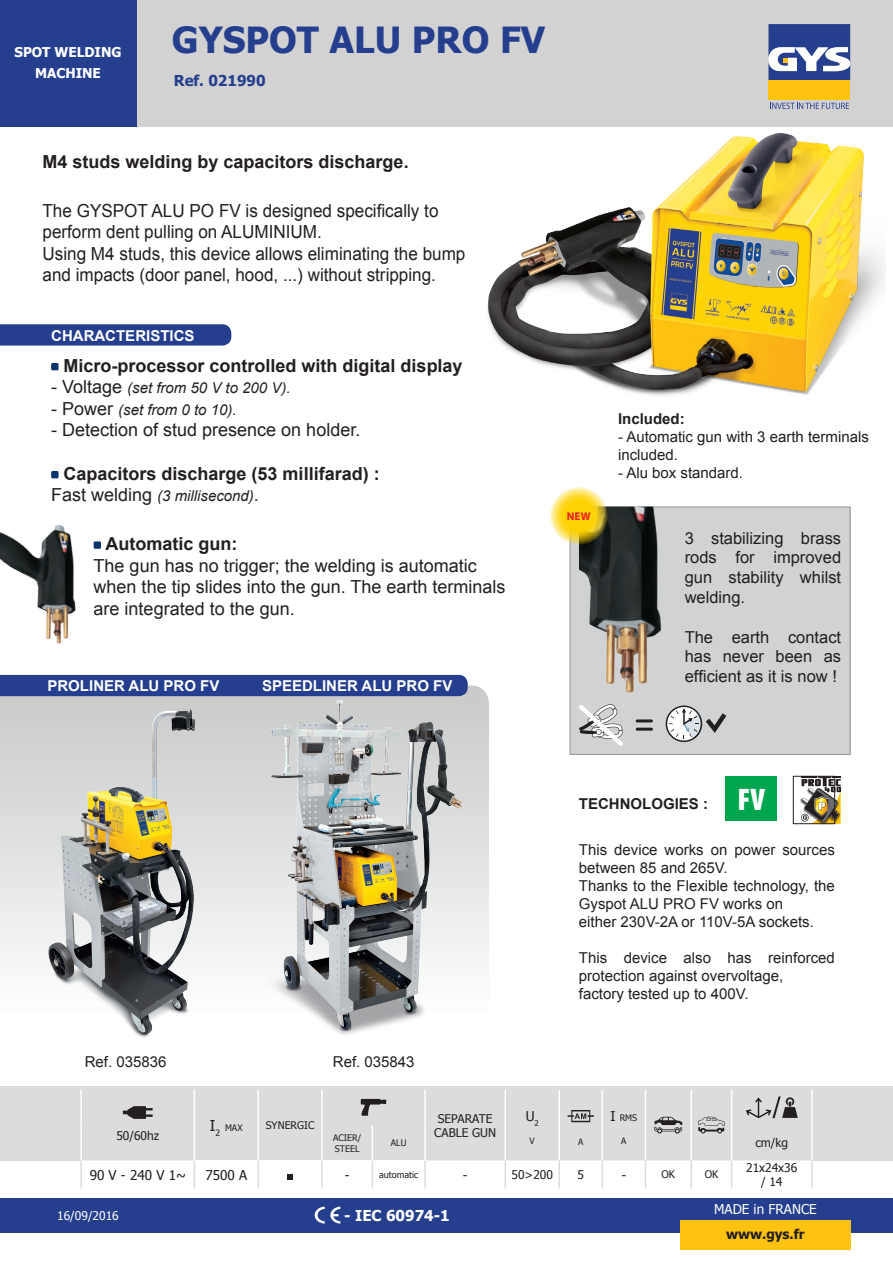
<style>
.page{position:relative;width:893px;height:1263px;background:#fff}
.page>*{position:absolute;margin:0;border:0;box-sizing:border-box;transform-origin:0 0}
.t1{font:700 36px "Tahoma";color:#253f8e}
.SiglesTechnologies-M{font:900 condensed 31.35px "Myriad Pro";color:#fff}
.t2{font:18px/21.6px "Arial";color:#231f20;scale:.95 1}
.t3{font:18px "Arial";color:#231f20}
.t4{font:700 18px "Arial";color:#231f20}
.t5{font:16.5px/19.8px "Arial";color:#231f20;text-align:justify}
.t6{font:15px/18px "Arial";color:#231f20}
.t7{font:italic 15px "Arial";color:#231f20}
.t8{font:700 15px "Arial";color:#fff}
.t9{font:700 15px "Arial";color:#231f20}
.t10{font:700 15px "Tahoma";color:#fff}
.t11{font:700 15px "Tahoma";color:#253f8e}
.t12{font:15px "Tahoma";color:#231f20}
.t13{font:13.5px "Tahoma";color:#231f20}
.t14{font:700 13.5px "Tahoma";color:#fff}
.t15{font:13.5px "Tahoma";color:#fff}
.t16{font:700 13.5px "Tahoma";color:#231f20}
.t17{font:12px "Tahoma";color:#231f20}
.t18{font:12px "Tahoma";color:#fff}
.t19{font:700 11.1px "Myriad Pro";color:#ee1d23}
.t20{font:10.5px "Tahoma";color:#231f20}
.t21{font:9px/10.8px "Tahoma";color:#231f20}
.t22{font:8.7px "Tahoma";color:#231f20}
.s1{font-style:normal;font-size:18px}
.s2{font-size:13.5px}
</style>
<div class="page">
<div style="left:137px;top:0;width:756px;height:127px;background:#d2d2d2"></div>
<div style="left:0;top:1198px;width:893px;height:34px;background:#253f8e"></div>
<div style="left:768px;top:81px;width:82px;height:19px;background:#fec210"></div>
<svg style="left:768px;top:24px;width:82px;height:57px"></svg>
<svg style="left:770px;top:103px;width:79px;height:6px"></svg>
<div style="left:0;top:0;width:137px;height:127px;background:#253f8e"></div>
<div style="left:680px;top:1220px;width:170px;height:30px;background:#fec210"></div>
<svg style="left:315px;top:1206px;width:25px;height:17px"></svg>
<div style="left:0;top:1085px;width:893px;height:75px;background:#dcdcdc"></div>
<svg style="left:0;top:685px;width:489px;height:277px"></svg>
<img style="left:487px;top:133px;width:398px;height:263px">
<img style="left:0;top:524px;width:76px;height:120px">
<img style="left:800px;top:799px;width:41px;height:26px">
<svg style="left:801px;top:776px;width:40px;height:47px"></svg>
<div style="left:793px;top:776px;width:42px;height:48px;border:1px solid #231f20"></div>
<hr style="left:194px;top:1090px;width:1px;height:35px;background:#fff">
<hr style="left:257px;top:1090px;width:2px;height:35px;background:#fff">
<hr style="left:321px;top:1090px;width:2px;height:35px;background:#fff">
<hr style="left:424px;top:1090px;width:2px;height:35px;background:#fff">
<hr style="left:504px;top:1090px;width:2px;height:35px;background:#fff">
<hr style="left:558px;top:1090px;width:2px;height:35px;background:#fff">
<hr style="left:601px;top:1090px;width:2px;height:35px;background:#fff">
<hr style="left:645px;top:1090px;width:1px;height:35px;background:#fff">
<hr style="left:690px;top:1090px;width:2px;height:35px;background:#fff">
<hr style="left:731px;top:1090px;width:1px;height:35px;background:#fff">
<hr style="left:811px;top:1090px;width:2px;height:35px;background:#fff">
<hr style="left:194px;top:1125px;width:1px;height:35px;background:#fff">
<hr style="left:257px;top:1125px;width:2px;height:35px;background:#fff">
<hr style="left:321px;top:1125px;width:2px;height:35px;background:#fff">
<hr style="left:372px;top:1125px;width:1px;height:35px;background:#fff">
<hr style="left:424px;top:1125px;width:2px;height:35px;background:#fff">
<hr style="left:504px;top:1125px;width:2px;height:35px;background:#fff">
<hr style="left:558px;top:1125px;width:2px;height:35px;background:#fff">
<hr style="left:601px;top:1125px;width:2px;height:35px;background:#fff">
<hr style="left:645px;top:1125px;width:1px;height:35px;background:#fff">
<hr style="left:690px;top:1125px;width:2px;height:35px;background:#fff">
<hr style="left:731px;top:1125px;width:1px;height:35px;background:#fff">
<hr style="left:811px;top:1125px;width:2px;height:35px;background:#fff">
<hr style="left:80px;top:1090px;width:2px;height:35px;background:#fff">
<hr style="left:80px;top:1125px;width:2px;height:35px;background:#fff">
<hr style="left:80px;top:1160px;width:2px;height:28px;background:#dcdcdc">
<hr style="left:811px;top:1160px;width:2px;height:28px;background:#dcdcdc">
<svg style="left:123px;top:1106px;width:30px;height:13px"></svg>
<svg style="left:361px;top:1099px;width:25px;height:17px"></svg>
<svg style="left:568px;top:1110px;width:26px;height:12px"></svg>
<svg style="left:654px;top:1116px;width:28px;height:17px"></svg>
<svg style="left:698px;top:1117px;width:27px;height:16px"></svg>
<svg style="left:746px;top:1096px;width:52px;height:22px"></svg>
<svg style="left:81px;top:1160px;width:731px;height:28px"></svg>
<div style="left:0;top:675px;width:468px;height:21px;background:#253f8e"></div>
<div style="left:570px;top:507px;width:280px;height:247px;background:#d1d2d4"></div>
<div style="left:570px;top:507px;width:280px;height:248px;border:1px solid #939598"></div>
<svg style="left:579px;top:704px;width:44px;height:42px"></svg>
<hr style="left:636px;top:719px;width:17px;height:3px;background:#231f20;border-radius:2px">
<hr style="left:636px;top:728px;width:17px;height:3px;background:#231f20;border-radius:2px">
<svg style="left:666px;top:705px;width:60px;height:37px"></svg>
<img style="left:579px;top:507px;width:96px;height:186px">
<div style="left:725px;top:776px;width:52px;height:45px;background:#00a54f"></div>
<img style="left:26px;top:697px;width:195px;height:341px">
<img style="left:261px;top:699px;width:207px;height:336px">
<svg style="left:0;top:324px;width:231px;height:22px"></svg>
<div style="left:51px;top:363px;width:8px;height:7px;background:#083371;border-radius:2px"></div>
<div style="left:51px;top:471px;width:8px;height:7px;background:#083371;border-radius:2px"></div>
<div style="left:94px;top:541px;width:7px;height:8px;background:#083371;border-radius:2px"></div>
<svg style="left:550px;top:487px;width:58px;height:58px"></svg>
<p class="t14" style="left:14px;top:43px;width:109px">SPOT WELDING</p>
<p class="t14" style="left:35px;top:64px;width:67px">MACHINE</p>
<p class="t1" style="left:172px;top:15px;width:375px">GYSPOT ALU PRO FV</p>
<p class="t11" style="left:174px;top:70px;width:93px">Ref. 021990</p>
<p class="t4" style="left:43px;top:150px;width:368px">M4 studs welding by capacitors discharge.</p>
<p class="t2" style="left:43px;top:200px;width:418px">The GYSPOT ALU PO FV is designed specifically to perform dent pulling on ALUMINIUM.</p>
<p class="t2" style="left:43px;top:243px;width:447px">Using M4 studs, this device allows eliminating the bump and impacts (door panel, hood, ...) without stripping.</p>
<p class="t8" style="left:51px;top:325px;width:145px">CHARACTERISTICS</p>
<p class="t4" style="left:64px;top:353px;width:401px">Micro-processor controlled with digital display</p>
<p class="t7" style="left:51px;top:378px;width:241px"><span class="s1">- Voltage</span> (set from 50 V to 200 V).</p>
<p class="t7" style="left:51px;top:400px;width:187px"><span class="s1">- Power</span> (set from 0 to 10).</p>
<p class="t3" style="left:51px;top:418px;width:311px">- Detection of stud presence on holder.</p>
<p class="t4" style="left:64px;top:461px;width:318px">Capacitors discharge (53 millifarad) :</p>
<p class="t7" style="left:51px;top:486px;width:209px"><span class="s1">Fast welding</span> (3 millisecond)<span class="s1">.</span></p>
<p class="t4" style="left:105px;top:532px;width:133px">Automatic gun:</p>
<p class="t3" style="left:94px;top:553px;width:385px">The gun has no trigger; the welding is automatic</p>
<p class="t3" style="left:94px;top:575px;width:413px">when the tip slides into the gun. The earth terminals</p>
<p class="t3" style="left:94px;top:597px;width:203px">are integrated to the gun.</p>
<p class="t8" style="left:47px;top:676px;width:173px">PROLINER ALU PRO FV</p>
<p class="t8" style="left:262px;top:676px;width:192px">SPEEDLINER ALU PRO FV</p>
<p class="t6" style="left:85px;top:1053px;width:83px">Ref. 035836</p>
<p class="t6" style="left:333px;top:1053px;width:83px">Ref. 035843</p>
<p class="t19" style="left:567px;top:509px;width:25px">NEW</p>
<p class="t9" style="left:618px;top:408px;width:68px">Included:</p>
<p class="t6" style="left:618px;top:428px;width:252px">- Automatic gun with 3 earth terminals</p>
<p class="t6" style="left:618px;top:446px;width:62px">included.</p>
<p class="t6" style="left:618px;top:464px;width:127px">- Alu box standard.</p>
<p class="t5" style="left:685px;top:528px;width:158px">3 stabilizing brass rods for improved gun stability whilst welding.</p>
<p class="t5" style="left:685px;top:627px;width:158px">The earth contact has never been as efficient as it is now !</p>
<p class="t9" style="left:579px;top:794px;width:131px">TECHNOLOGIES :</p>
<p class="SiglesTechnologies-M" style="left:737px;top:780px;width:29px">FV</p>
<p class="t6" style="left:579px;top:840px;width:257px">This device works on power sources between 85 and 265V.</p>
<p class="t6" style="left:579px;top:876px;width:257px">Thanks to the Flexible technology, the<br>Gyspot ALU PRO FV works on</p>
<p class="t6" style="left:579px;top:912px;width:236px">either 230V-2A or 110V-5A sockets.</p>
<p class="t6" style="left:579px;top:948px;width:257px">This device also has reinforced protection against overvoltage,</p>
<p class="t6" style="left:579px;top:984px;width:171px">factory tested up to 400V.</p>
<p class="t13" style="left:526px;top:1107px;width:15px">U<sub>2</sub></p>
<p class="t22" style="left:530px;top:1135px;width:7px">V</p>
<p class="t22" style="left:578px;top:1136px;width:7px">A</p>
<p class="t21" style="left:610px;top:1112px;width:28px"><span class="s2">I</span> RMS</p>
<p class="t22" style="left:621px;top:1135px;width:7px">A</p>
<p class="t17" style="left:438px;top:1110px;width:56px">SEPARATE</p>
<p class="t17" style="left:434px;top:1124px;width:63px">CABLE GUN</p>
<p class="t12" style="left:210px;top:1115px;width:12px">I<sub>2</sub></p>
<p class="t21" style="left:225px;top:1122px;width:19px">MAX</p>
<p class="t20" style="left:266px;top:1118px;width:50px">SYNERGIC</p>
<p class="t17" style="left:116px;top:1128px;width:44px">50/60hz</p>
<p class="t21" style="left:333px;top:1132px;width:30px">ACIER/<br>STEEL</p>
<p class="t21" style="left:391px;top:1137px;width:17px">ALU</p>
<p class="t17" style="left:755px;top:1135px;width:34px">cm/kg</p>
<p class="t13" style="left:90px;top:1165px;width:98px">90 V - 240 V 1~</p>
<p class="t13" style="left:205px;top:1165px;width:43px">7500 A</p>
<p class="t13" style="left:345px;top:1165px;width:6px">-</p>
<p class="t21" style="left:379px;top:1169px;width:41px">automatic</p>
<p class="t13" style="left:463px;top:1165px;width:6px">-</p>
<p class="t17" style="left:511px;top:1166px;width:43px">50&gt;200</p>
<p class="t17" style="left:577px;top:1166px;width:8px">5</p>
<p class="t13" style="left:621px;top:1165px;width:6px">-</p>
<p class="t20" style="left:661px;top:1167px;width:15px">OK</p>
<p class="t20" style="left:705px;top:1167px;width:15px">OK</p>
<p class="t17" style="left:746px;top:1159px;width:53px">21x24x36</p>
<p class="t17" style="left:761px;top:1174px;width:23px">/ 14</p>
<p class="t18" style="left:57px;top:1207px;width:63px">16/09/2016</p>
<p class="t10" style="left:344px;top:1205px;width:107px">- IEC 60974-1</p>
<p class="t15" style="left:714px;top:1200px;width:104px">MADE in FRANCE</p>
<p class="t16" style="left:726px;top:1225px;width:80px">www.gys.fr</p>
</div>
